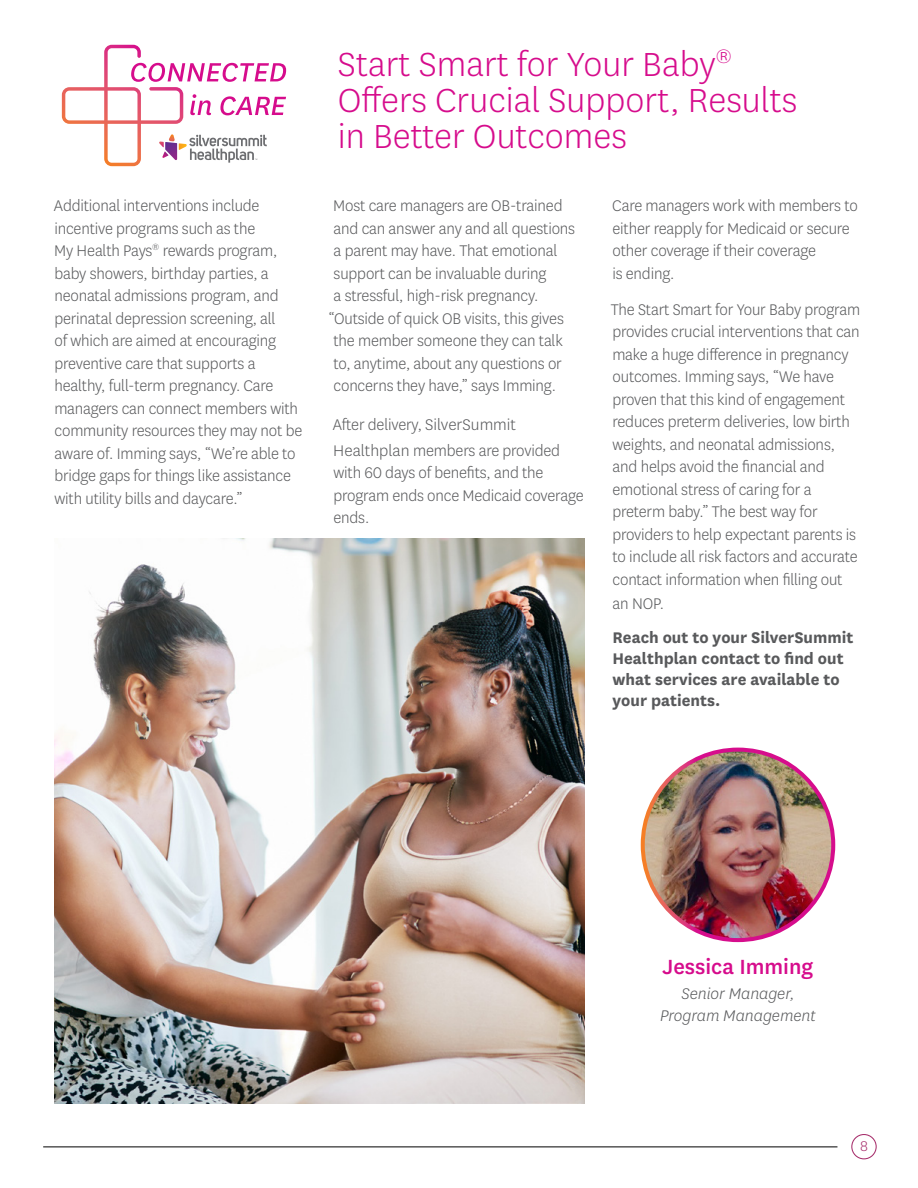
<style>
.page{position:relative;width:918px;height:1188px;background:#fff}
.page>*{position:absolute;margin:0;border:0;box-sizing:border-box;transform-origin:0 0}
.t1{font:300 39px/36px "Centene Sans";color:#d60c8c}
.t2{font:500 24px "Centene Sans";color:#d60c8c}
.t3{font:300 18px/22.5px "Centene Sans";letter-spacing:-.01em;color:#58595b;scale:.96 1}
.t4{font:700 18px/21px "Centene Sans";color:#58595b}
.t5{font:italic 300 18px/21.6px "Centene Sans";color:#58595b;text-align:center}
.t6{font:300 16.5px "Centene Sans";color:#a72f6c}
</style>
<div class="page">
<div style="left:851px;top:1134px;width:26px;height:25px;border:1px solid #a72f6c;border-radius:50%"></div>
<hr style="left:43px;top:1147px;width:794px;height:1px;background:#000">
<img style="left:643px;top:750px;width:190px;height:190px;border-radius:95px">
<div style="left:641px;top:748px;width:194px;height:194px;border:4px solid #fff;border-radius:50%"></div>
<img style="left:54px;top:538px;width:531px;height:566px">
<svg style="left:62px;top:45px;width:224px;height:121px"></svg>
<p class="t1" style="left:338px;top:45px;width:461px">Start Smart for Your Baby<sup>®<br></sup>Offers Crucial Support, Results in Better Outcomes</p>
<p class="t3" style="left:54px;top:194px;width:260px">Additional interventions include incentive programs such as the<br>My Health Pays<sup>®</sup> rewards program, baby showers, birthday parties, a neonatal admissions program, and perinatal depression screening, all<br>of which are aimed at encouraging preventive care that supports a healthy, full-term pregnancy. Care managers can connect members with community resources they may not be aware of. Imming says, “We’re able to bridge gaps for things like assistance with utility bills and daycare.”</p>
<p class="t3" style="left:329px;top:194px;width:258px">Most care managers are OB-trained and can answer any and all questions a parent may have. That emotional support can be invaluable during<br>a stressful, high-risk pregnancy. “Outside of quick OB visits, this gives the member someone they can talk to, anytime, about any questions or concerns they have,” says Imming.</p>
<p class="t3" style="left:333px;top:412px;width:238px;line-height:25.5px">After delivery, SilverSummit<br>Healthplan members are provided</p>
<p class="t3" style="left:333px;top:461px;width:262px">with 60 days of benefits, and the program ends once Medicaid coverage ends.</p>
<p class="t3" style="left:612px;top:194px;width:257px">Care managers work with members to either reapply for Medicaid or secure other coverage if their coverage<br>is ending.</p>
<p class="t3" style="left:611px;top:298px;width:261px">The Start Smart for Your Baby program provides crucial interventions that can make a huge difference in pregnancy outcomes. Imming says, “We have proven that this kind of engagement reduces preterm deliveries, low birth weights, and neonatal admissions, and helps avoid the financial and emotional stress of caring for a preterm baby.” The best way for providers to help expectant parents is to include all risk factors and accurate contact information when filling out an NOP.</p>
<p class="t4" style="left:612px;top:626px;width:243px">Reach out to your SilverSummit<br>Healthplan contact to find out what services are available to your patients.</p>
<p class="t2" style="left:663px;top:951px;width:152px">Jessica Imming</p>
<p class="t5" style="left:660px;top:983px;width:157px">Senior Manager,<br>Program Management</p>
<p class="t6" style="left:860px;top:1136px;width:9px">8</p>
</div>
